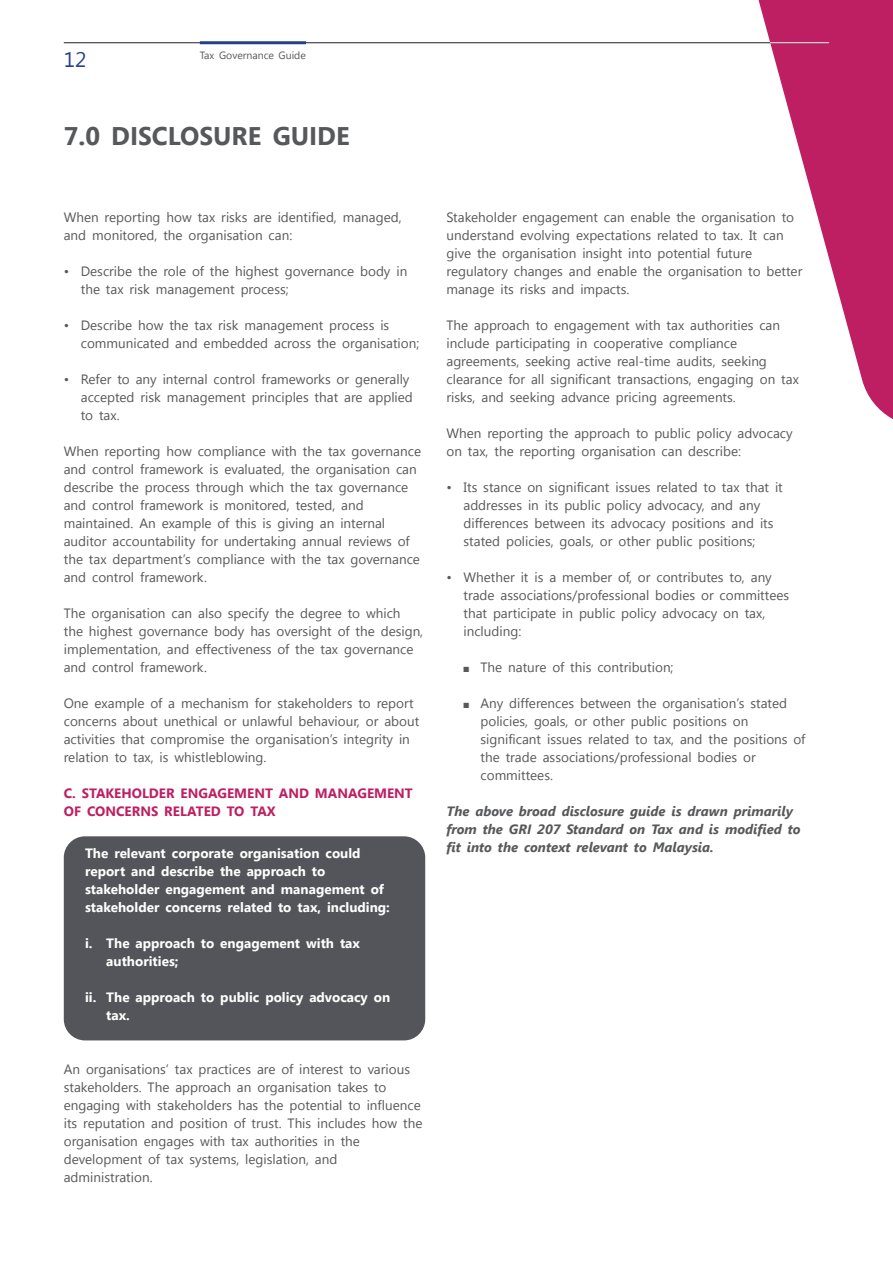
<style>
.page{position:relative;width:893px;height:1263px;background:#fff}
.page>*{position:absolute;margin:0;border:0;box-sizing:border-box;transform-origin:0 0}
.t1{font:700 25.5px "Segoe UI";color:#57585a}
.t2{font:21px "Segoe UI";color:#253f8e}
.t3{font:13.5px/18px "Segoe UI";color:#57585a}
.t4{font:700 13.5px/18px "Segoe UI";color:#fff}
.t5{font:italic 700 13.5px/18px "Segoe UI";color:#57585a}
.t6{font:700 13.5px/18px "Segoe UI";color:#bd1f62}
.t7{font:10.5px "Segoe UI";color:#57585a}
</style>
<div class="page">
<svg style="left:703px;top:0;width:190px;height:419px"></svg>
<div style="left:64px;top:836px;width:361px;height:204px;background:#54555a;border-radius:21px"></div>
<hr style="left:64px;top:42px;width:765px;height:1px;background:#231f20">
<hr style="left:200px;top:41px;width:106px;height:3px;background:#253f8e">
<hr style="left:770px;top:42px;width:59px;height:1px;background:#fff">
<h2 class="t2" style="left:64px;top:45px;width:24px">12</h2>
<p class="t7" style="left:200px;top:48px;width:108px">Tax Governance Guide</p>
<h1 class="t1" style="left:64px;top:118px;width:287px">7.0 DISCLOSURE GUIDE</h1>
<p class="t3" style="left:64px;top:208px;width:339px">When reporting how tax risks are identified, managed, and monitored, the organisation can:</p>
<p class="t3" style="left:81px;top:262px;width:328px;text-indent:-17px">• Describe the role of the highest governance body in the tax risk management process;</p>
<p class="t3" style="left:81px;top:316px;width:340px;text-indent:-17px">• Describe how the tax risk management process is communicated and embedded across the organisation;</p>
<p class="t3" style="left:81px;top:370px;width:334px;text-indent:-17px">• Refer to any internal control frameworks or generally accepted risk management principles that are applied to tax.</p>
<p class="t3" style="left:64px;top:442px;width:359px">When reporting how compliance with the tax governance and control framework is evaluated, the organisation can describe the process through which the tax governance and control framework is monitored, tested, and maintained. An example of this is giving an internal auditor accountability for undertaking annual reviews of the tax department’s compliance with the tax governance and control framework.</p>
<p class="t3" style="left:64px;top:604px;width:361px">The organisation can also specify the degree to which<br>the highest governance body has oversight of the design, implementation, and effectiveness of the tax governance and control framework.</p>
<p class="t3" style="left:64px;top:694px;width:357px">One example of a mechanism for stakeholders to report concerns about unethical or unlawful behaviour, or about activities that compromise the organisation’s integrity in relation to tax, is whistleblowing.</p>
<p class="t6" style="left:64px;top:784px;width:351px">C. STAKEHOLDER ENGAGEMENT AND MANAGEMENT<br>OF CONCERNS RELATED TO TAX</p>
<p class="t4" style="left:85px;top:844px;width:306px">The relevant corporate organisation could report and describe the approach to stakeholder engagement and management of stakeholder concerns related to tax, including:</p>
<p class="t4" style="left:106px;top:934px;width:255px;text-indent:-21px">i. The approach to engagement with tax authorities;</p>
<p class="t4" style="left:106px;top:988px;width:285px;text-indent:-21px">ii. The approach to public policy advocacy on tax.</p>
<p class="t3" style="left:64px;top:1060px;width:360px">An organisations’ tax practices are of interest to various stakeholders. The approach an organisation takes to engaging with stakeholders has the potential to influence its reputation and position of trust. This includes how the organisation engages with tax authorities in the development of tax systems, legislation, and administration.</p>
<p class="t3" style="left:446px;top:208px;width:357px">Stakeholder engagement can enable the organisation to understand evolving expectations related to tax. It can give the organisation insight into potential future regulatory changes and enable the organisation to better manage its risks and impacts.</p>
<p class="t3" style="left:446px;top:316px;width:354px">The approach to engagement with tax authorities can include participating in cooperative compliance agreements, seeking active real-time audits, seeking clearance for all significant transactions, engaging on tax risks, and seeking advance pricing agreements.</p>
<p class="t3" style="left:446px;top:424px;width:348px">When reporting the approach to public policy advocacy on tax, the reporting organisation can describe:</p>
<p class="t3" style="left:463px;top:478px;width:321px;text-indent:-17px">• Its stance on significant issues related to tax that it addresses in its public policy advocacy, and any differences between its advocacy positions and its stated policies, goals, or other public positions;</p>
<p class="t3" style="left:463px;top:568px;width:327px;text-indent:-17px">• Whether it is a member of, or contributes to, any trade associations/professional bodies or committees that participate in public policy advocacy on tax, including:</p>
<p class="t3" style="left:463px;top:658px;width:212px">■ The nature of this contribution;</p>
<p class="t3" style="left:480px;top:694px;width:326px;text-indent:-17px">■ Any differences between the organisation’s stated policies, goals, or other public positions on significant issues related to tax, and the positions of the trade associations/professional bodies or committees.</p>
<p class="t5" style="left:446px;top:802px;width:356px">The above broad disclosure guide is drawn primarily from the GRI 207 Standard on Tax and is modified to fit into the context relevant to Malaysia.</p>
</div>
